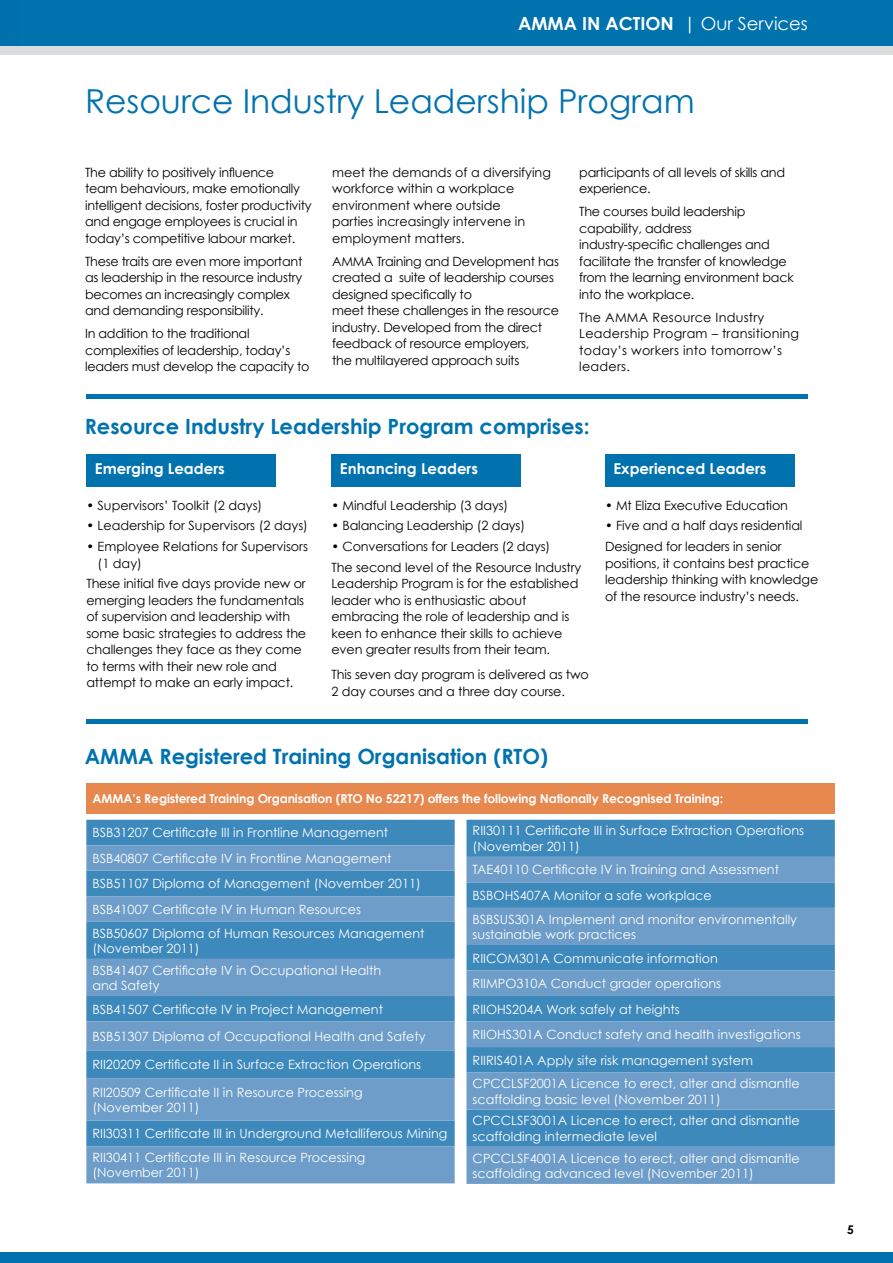
<style>
.page{position:relative;width:893px;height:1263px;background:#fff}
.page>*{position:absolute;margin:0;border:0;box-sizing:border-box;transform-origin:0 0}
.t1{font:33px "Century Gothic";color:#0072ae}
.t2{font:700 21px "Century Gothic";color:#0072ae}
.t3{font:700 18px "Century Gothic";color:#fff}
.t4{font:700 15px "Century Gothic";color:#fff}
.t5{font:12.75px/16.5px "Century Gothic";letter-spacing:-.01em;color:#000}
.t6{font:12.75px/25.5px "Century Gothic";color:#fff}
.t7{font:12.75px/16.5px "Century Gothic";letter-spacing:.02em;color:#000}
.t8{font:700 12.3px "Century Gothic";letter-spacing:-.01em;color:#fff}
.t9{font:700 12px "Century Gothic";color:#000}
.s1{font-weight:400}
</style>
<div class="page">
<div style="left:0;top:0;width:893px;height:46px;background:#0072ae"></div>
<div style="left:0;top:46px;width:893px;height:8px;background:#daddde"></div>
<div style="left:86px;top:394px;width:722px;height:5px;background:#0072ae"></div>
<hr style="left:86px;top:720px;width:722px;height:4px;background:#0072ae">
<div style="left:86px;top:454px;width:190px;height:33px;background:#0072ae"></div>
<div style="left:331px;top:454px;width:190px;height:33px;background:#0072ae"></div>
<div style="left:605px;top:454px;width:189px;height:33px;background:#0072ae"></div>
<div style="left:86px;top:820px;width:369px;height:25px;background:#3e89bc"></div>
<svg style="left:86px;top:845px;width:369px;height:338px;fill:#6d9dc8"></svg>
<div style="left:466px;top:820px;width:369px;height:37px;background:#3e89bc"></div>
<svg style="left:466px;top:857px;width:369px;height:327px;fill:#6d9dc8"></svg>
<div style="left:86px;top:783px;width:749px;height:31px;background:#e7884f"></div>
<div style="left:0;top:1252px;width:893px;height:11px;background:#0072ae"></div>
<h3 class="t3" style="left:518px;top:13px;width:291px">AMMA in action <span class="s1">| Our Services</span></h3>
<h1 class="t1" style="left:85px;top:81px;width:611px">Resource Industry Leadership Program</h1>
<p class="t5" style="left:85px;top:164px;width:228px">The ability to positively influence<br>team behaviours, make emotionally intelligent decisions, foster productivity and engage employees is crucial in today’s competitive labour market.</p>
<p class="t5" style="left:85px;top:253px;width:219px">These traits are even more important as leadership in the resource industry becomes an increasingly complex and demanding responsibility.</p>
<p class="t5" style="left:85px;top:325px;width:226px">In addition to the traditional complexities of leadership, today’s leaders must develop the capacity to</p>
<p class="t5" style="left:332px;top:164px;width:220px">meet the demands of a diversifying workforce within a workplace environment where outside<br>parties increasingly intervene in employment matters.</p>
<p class="t5" style="left:332px;top:253px;width:228px">AMMA Training and Development has created a suite of leadership courses designed specifically to<br>meet these challenges in the resource industry. Developed from the direct feedback of resource employers,<br>the multilayered approach suits</p>
<p class="t5" style="left:579px;top:164px;width:207px">participants of all levels of skills and experience.</p>
<p class="t5" style="left:579px;top:203px;width:216px">The courses build leadership capability, address<br>industry-specific challenges and facilitate the transfer of knowledge from the learning environment back into the workplace.</p>
<p class="t7" style="left:579px;top:308px;width:221px">The AMMA Resource Industry<br>Leadership Program – transitioning today’s workers into tomorrow’s leaders.</p>
<h2 class="t2" style="left:85px;top:413px;width:506px">Resource Industry Leadership Program comprises:</h2>
<p class="t4" style="left:95px;top:459px;width:131px">Emerging Leaders</p>
<p class="t4" style="left:340px;top:459px;width:139px">Enhancing Leaders</p>
<p class="t4" style="left:613px;top:459px;width:155px">Experienced Leaders</p>
<p class="t5" style="left:86px;top:497px;width:177px">• Supervisors’ Toolkit (2 days)</p>
<p class="t5" style="left:86px;top:517px;width:223px">• Leadership for Supervisors (2 days)</p>
<p class="t5" style="left:98px;top:538px;width:212px;text-indent:-11px">• Employee Relations for Supervisors (1 day)</p>
<p class="t5" style="left:86px;top:575px;width:221px">These initial five days provide new or emerging leaders the fundamentals of supervision and leadership with some basic strategies to address the challenges they face as they come to terms with their new role and attempt to make an early impact.</p>
<p class="t5" style="left:605px;top:497px;width:185px">• Mt Eliza Executive Education</p>
<p class="t5" style="left:605px;top:515px;width:199px;line-height:20.7px">• Five and a half days residential<br>Designed for leaders in senior</p>
<p class="t5" style="left:605px;top:555px;width:215px">positions, it contains best practice leadership thinking with knowledge of the resource industry’s needs.</p>
<p class="t5" style="left:331px;top:497px;width:178px">• Mindful Leadership (3 days)</p>
<p class="t5" style="left:331px;top:517px;width:195px">• Balancing Leadership (2 days)</p>
<p class="t5" style="left:331px;top:536px;width:251px;line-height:20.7px">• Conversations for Leaders (2 days)<br>The second level of the Resource Industry</p>
<p class="t5" style="left:331px;top:575px;width:248px">Leadership Program is for the established leader who is enthusiastic about embracing the role of leadership and is keen to enhance their skills to achieve even greater results from their team.</p>
<p class="t5" style="left:331px;top:666px;width:259px">This seven day program is delivered as two<br>2 day courses and a three day course.</p>
<h2 class="t2" style="left:85px;top:743px;width:465px">AMMA Registered Training Organisation (RTO)</h2>
<p class="t8" style="left:92px;top:791px;width:632px">AMMA’s Registered Training Organisation (RTO No 52217) offers the following Nationally Recognised Training:</p>
<p class="t6" style="left:92px;top:820px;width:330px">BSB31207 Certificate III in Frontline Management BSB40807 Certificate IV in Frontline Management BSB51107 Diploma of Management (November 2011)<br>BSB41007 Certificate IV in Human Resources</p>
<p class="t6" style="left:92px;top:925px;width:333px;line-height:15.3px">BSB50607 Diploma of Human Resources Management (November 2011)</p>
<p class="t6" style="left:92px;top:962px;width:290px;line-height:15.3px">BSB41407 Certificate IV in Occupational Health and Safety</p>
<p class="t6" style="left:92px;top:995px;width:335px;line-height:27.2px">BSB41507 Certificate IV in Project Management<br>BSB51307 Diploma of Occupational Health and Safety</p>
<p class="t6" style="left:92px;top:1050px;width:330px;line-height:27.6px">RII20209 Certificate II in Surface Extraction Operations<br>RII20509 Certificate II in Resource Processing</p>
<p class="t6" style="left:92px;top:1094px;width:356px;line-height:26.4px">(November 2011)<br>RII30311 Certificate III in Underground Metalliferous Mining</p>
<p class="t6" style="left:92px;top:1149px;width:274px;line-height:15.3px">RII30411 Certificate III in Resource Processing (November 2011)</p>
<p class="t6" style="left:473px;top:823px;width:333px;line-height:15.3px">RII30111 Certificate III in Surface Extraction Operations (November 2011)</p>
<p class="t6" style="left:473px;top:857px;width:308px">TAE40110 Certificate IV in Training and Assessment<br>BSBOHS407A Monitor a safe workplace</p>
<p class="t6" style="left:473px;top:911px;width:326px;line-height:15.3px">BSBSUS301A Implement and monitor environmentally sustainable work practices</p>
<p class="t6" style="left:473px;top:945px;width:329px">RIICOM301A Communicate information<br>RIIMPO310A Conduct grader operations<br>RIIOHS204A Work safely at heights<br>RIIOHS301A Conduct safety and health investigations RIIRIS401A Apply site risk management system</p>
<p class="t6" style="left:473px;top:1076px;width:329px;line-height:15.3px">CPCCLSF2001A Licence to erect, alter and dismantle scaffolding basic level (November 2011)</p>
<p class="t6" style="left:473px;top:1113px;width:329px;line-height:15.3px">CPCCLSF3001A Licence to erect, alter and dismantle scaffolding intermediate level</p>
<p class="t6" style="left:473px;top:1150px;width:329px;line-height:15.3px">CPCCLSF4001A Licence to erect, alter and dismantle scaffolding advanced level (November 2011)</p>
<p class="t9" style="left:847px;top:1222px;width:8px">5</p>
</div>
